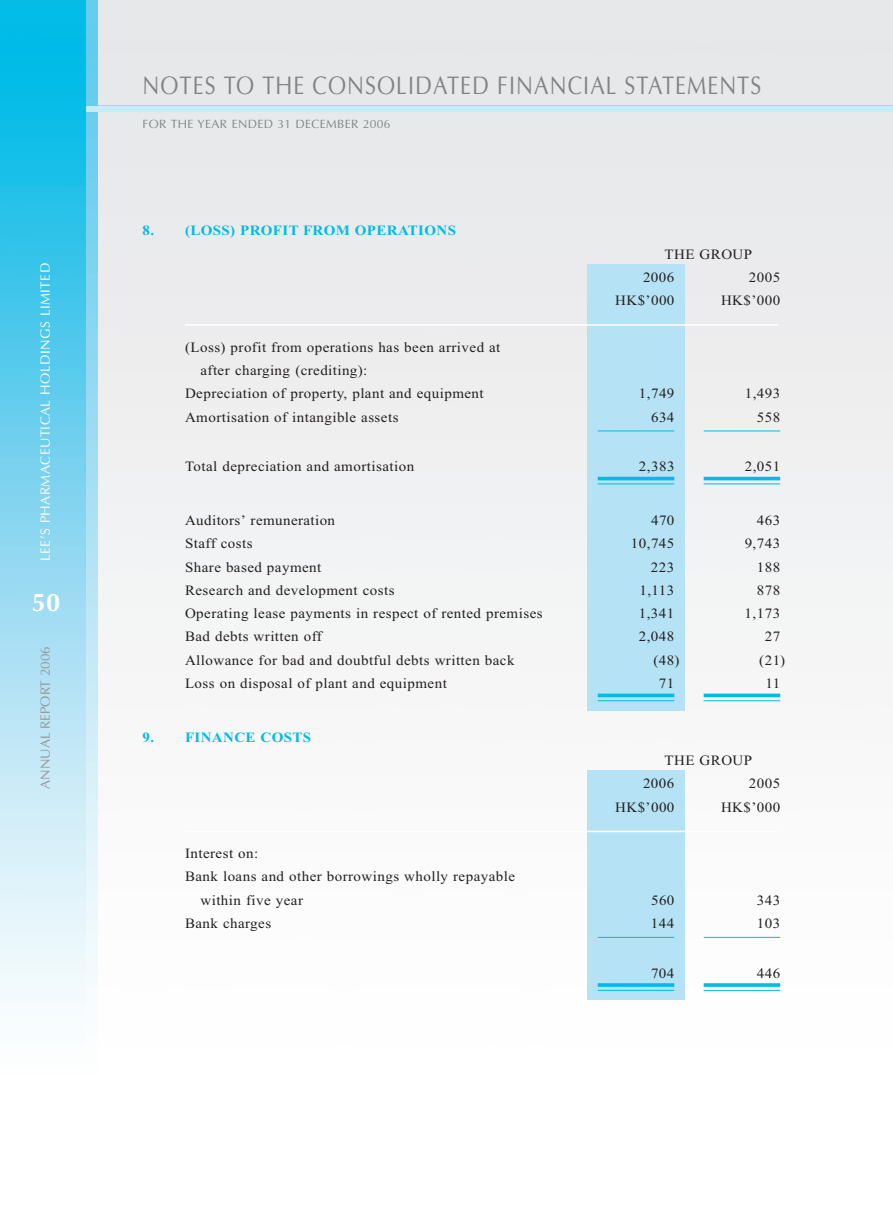
<style>
.page{position:relative;width:893px;height:1211px;background:#fff}
.page>*{position:absolute;margin:0;border:0;box-sizing:border-box;transform-origin:0 0}
.t1{font:25.5px "Optima";letter-spacing:.05em;color:#808285;scale:.85 1}
.t2{font:700 25.5px "Optima";color:#fff}
.t3{font:14.25px/23.2px "Times";letter-spacing:.03em;color:#231f20;scale:1.05 1}
.t4{font:700 14.25px "Times";letter-spacing:.025em;color:#00bbe7;scale:1.05 1}
.t5{font:13.5px "Optima";letter-spacing:.03em;color:#fff}
.t6{font:13.5px "Optima";color:#939598}
.t7{font:12px "Optima";letter-spacing:.03em;color:#808285}
</style>
<div class="page">
<img style="left:98px;top:0;width:794px;height:1000px">
<hr style="left:0;top:105px;width:892px;height:2px;background:#94d9f1">
<img style="left:85px;top:0;width:13px;height:1003px">
<div style="left:0;top:106px;width:892px;height:6px;background:#c9eaf7"></div>
<img style="left:0;top:0;width:85px;height:1003px">
<div style="left:587px;top:770px;width:98px;height:229px;background:#b5e3f5"></div>
<div style="left:587px;top:264px;width:98px;height:446px;background:#b5e3f5"></div>
<hr style="left:185px;top:324px;width:593px;height:2px;background:#fff">
<hr style="left:597px;top:430px;width:77px;height:1px;background:#00bbe7">
<hr style="left:703px;top:430px;width:77px;height:1px;background:#00bbe7">
<hr style="left:597px;top:477px;width:77px;height:3px;background:#00bbe7">
<hr style="left:597px;top:483px;width:77px;height:1px;background:#00bbe7">
<hr style="left:703px;top:477px;width:77px;height:3px;background:#00bbe7">
<hr style="left:703px;top:483px;width:77px;height:1px;background:#00bbe7">
<svg style="left:597px;top:693px;width:77px;height:4px"></svg>
<hr style="left:597px;top:700px;width:77px;height:1px;background:#00bbe7">
<svg style="left:703px;top:693px;width:77px;height:4px"></svg>
<hr style="left:703px;top:700px;width:77px;height:1px;background:#00bbe7">
<hr style="left:185px;top:830px;width:593px;height:2px;background:#fff">
<hr style="left:597px;top:937px;width:77px;height:1px;background:#00bbe7">
<hr style="left:703px;top:937px;width:77px;height:1px;background:#00bbe7">
<hr style="left:597px;top:983px;width:77px;height:3px;background:#00bbe7">
<hr style="left:597px;top:990px;width:77px;height:1px;background:#00bbe7">
<hr style="left:703px;top:983px;width:77px;height:3px;background:#00bbe7">
<hr style="left:703px;top:990px;width:77px;height:1px;background:#00bbe7">
<p class="t5" style="left:40px;top:561px;width:299px;rotate:-90deg">LEE’S PHARMACEUTICAL HOLDINGS LIMITED</p>
<h1 class="t2" style="left:32px;top:592px;width:30px">50</h1>
<p class="t6" style="left:40px;top:789px;width:144px;rotate:-90deg">ANNUAL REPORT 2006</p>
<h1 class="t1" style="left:142px;top:76px;width:729px">NOTES TO THE CONSOLIDATED FINANCIAL STATEMENTS</h1>
<p class="t7" style="left:142px;top:119px;width:249px">FOR THE YEAR ENDED 31 DECEMBER 2006</p>
<p class="t4" style="left:142px;top:226px;width:300px">8. (LOSS) PROFIT FROM OPERATIONS</p>
<p class="t3" style="left:643px;top:244px;width:105px;text-indent:21px">THE GROUP<br>2006</p>
<p class="t3" style="left:749px;top:267px;width:31px">2005</p>
<p class="t3" style="left:615px;top:290px;width:58px">HK$’000</p>
<p class="t3" style="left:721px;top:290px;width:58px">HK$’000</p>
<p class="t3" style="left:185px;top:337px;width:302px">(Loss) profit from operations has been arrived at</p>
<p class="t3" style="left:200px;top:360px;width:160px">after charging (crediting):</p>
<p class="t3" style="left:185px;top:383px;width:286px">Depreciation of property, plant and equipment</p>
<p class="t3" style="left:639px;top:383px;width:35px">1,749</p>
<p class="t3" style="left:744px;top:383px;width:35px">1,493</p>
<p class="t3" style="left:185px;top:406px;width:205px">Amortisation of intangible assets</p>
<p class="t3" style="left:651px;top:406px;width:24px">634</p>
<p class="t3" style="left:757px;top:406px;width:24px">558</p>
<p class="t3" style="left:185px;top:456px;width:220px">Total depreciation and amortisation</p>
<p class="t3" style="left:639px;top:456px;width:35px">2,383</p>
<p class="t3" style="left:744px;top:456px;width:35px">2,051</p>
<p class="t3" style="left:185px;top:510px;width:144px">Auditors’ remuneration</p>
<p class="t3" style="left:651px;top:510px;width:24px">470</p>
<p class="t3" style="left:757px;top:510px;width:24px">463</p>
<p class="t3" style="left:185px;top:533px;width:66px">Staff costs</p>
<p class="t3" style="left:631px;top:533px;width:43px">10,745</p>
<p class="t3" style="left:744px;top:533px;width:35px">9,743</p>
<p class="t3" style="left:185px;top:556px;width:131px">Share based payment</p>
<p class="t3" style="left:651px;top:556px;width:24px">223</p>
<p class="t3" style="left:756px;top:556px;width:24px">188</p>
<p class="t3" style="left:185px;top:580px;width:201px">Research and development costs</p>
<p class="t3" style="left:639px;top:580px;width:35px">1,113</p>
<p class="t3" style="left:756px;top:580px;width:24px">878</p>
<p class="t3" style="left:185px;top:603px;width:342px">Operating lease payments in respect of rented premises</p>
<p class="t3" style="left:638px;top:603px;width:35px">1,341</p>
<p class="t3" style="left:744px;top:603px;width:35px">1,173</p>
<p class="t3" style="left:185px;top:626px;width:132px">Bad debts written off</p>
<p class="t3" style="left:638px;top:626px;width:35px">2,048</p>
<p class="t3" style="left:764px;top:626px;width:16px">27</p>
<p class="t3" style="left:185px;top:649px;width:315px">Allowance for bad and doubtful debts written back</p>
<p class="t3" style="left:653px;top:649px;width:26px">(48)</p>
<p class="t3" style="left:759px;top:649px;width:26px">(21)</p>
<p class="t3" style="left:185px;top:673px;width:251px">Loss on disposal of plant and equipment</p>
<p class="t3" style="left:659px;top:673px;width:16px">71</p>
<p class="t3" style="left:765px;top:673px;width:16px">11</p>
<p class="t4" style="left:142px;top:732px;width:162px">9. FINANCE COSTS</p>
<p class="t3" style="left:643px;top:750px;width:105px;text-indent:21px">THE GROUP<br>2006</p>
<p class="t3" style="left:749px;top:773px;width:31px">2005</p>
<p class="t3" style="left:615px;top:796px;width:58px">HK$’000</p>
<p class="t3" style="left:721px;top:796px;width:58px">HK$’000</p>
<p class="t3" style="left:185px;top:843px;width:71px">Interest on:</p>
<p class="t3" style="left:185px;top:866px;width:316px">Bank loans and other borrowings wholly repayable</p>
<p class="t3" style="left:200px;top:889px;width:99px">within five year</p>
<p class="t3" style="left:651px;top:889px;width:24px">560</p>
<p class="t3" style="left:756px;top:889px;width:24px">343</p>
<p class="t3" style="left:185px;top:913px;width:83px">Bank charges</p>
<p class="t3" style="left:651px;top:913px;width:24px">144</p>
<p class="t3" style="left:756px;top:913px;width:24px">103</p>
<p class="t3" style="left:651px;top:962px;width:24px">704</p>
<p class="t3" style="left:756px;top:962px;width:24px">446</p>
</div>
